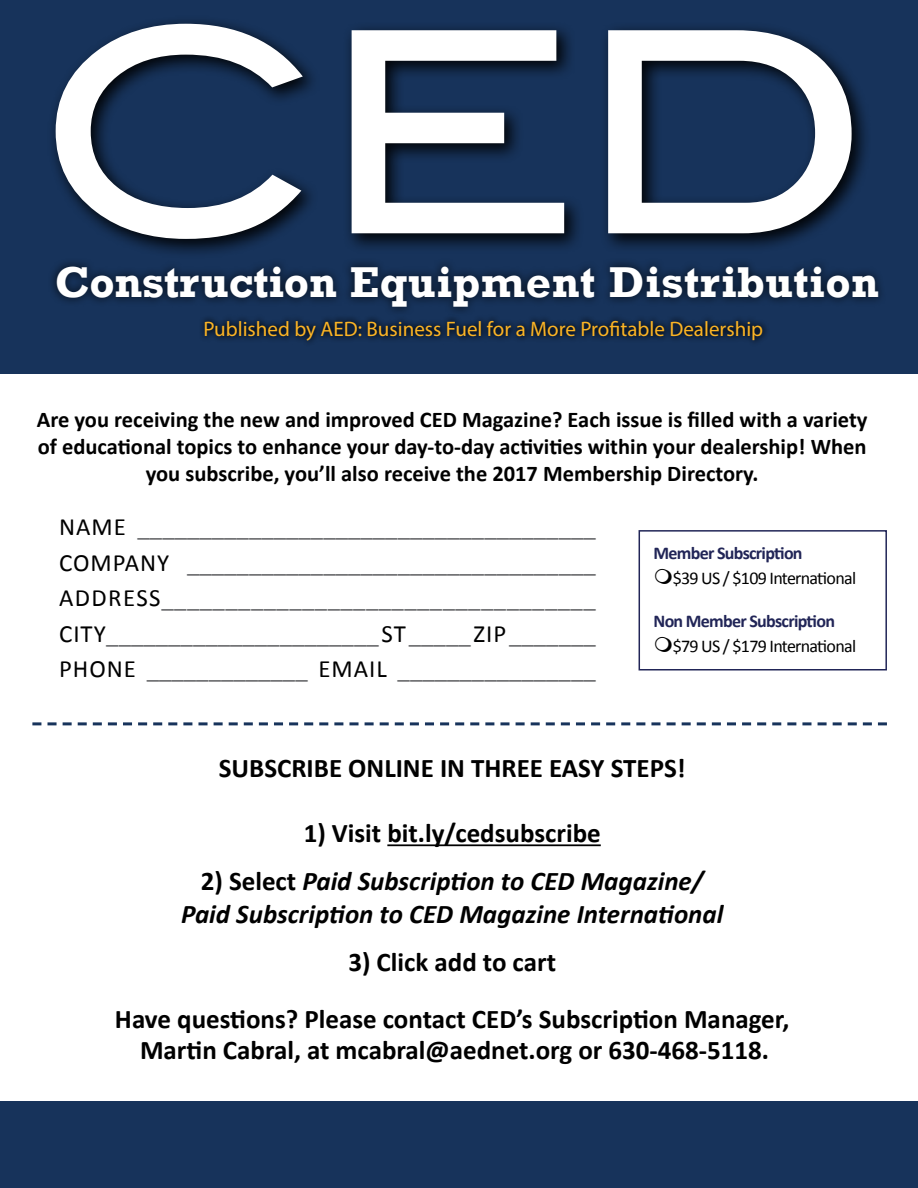
<style>
.page{position:relative;width:918px;height:1188px;background:#fff}
.page>*{position:absolute;margin:0;border:0;box-sizing:border-box;transform-origin:0 0}
.t1{font:280.5px "Blair Md ITCTT Medium";color:#fff}
.t2{font:700 44.25px "Rockwell";letter-spacing:.01em;color:#fff}
.t3{font:700 27px/57px "Calibri";color:#000;text-align:center}
.t4{font:italic 700 27px/32.4px "Calibri";color:#000;text-align:center}
.t5{font:24.9px/35.5px "Calibri";letter-spacing:.04em;color:#636466;text-align:justify}
.t6{font:700 22.5px/27px "Calibri";color:#000;text-align:center}
.t7{font:21px "Myriad Pro";color:#fcb424}
.t8{font:18px "Calibri";letter-spacing:-.04em;color:#000}
.t9{font:700 18px "Calibri";letter-spacing:-.04em;color:#212557}
.s1{color:#000}
.s2{font-style:normal}
</style>
<div class="page">
<div style="left:0;top:0;width:918px;height:373px;background:#17335b"></div>
<div style="left:639px;top:530px;width:248px;height:140px;border:2px solid #212557"></div>
<svg style="left:32px;top:722px;width:855px;height:3px"></svg>
<div style="left:0;top:1102px;width:918px;height:86px;background:#17335b"></div>
<hr style="left:387px;top:844px;width:214px;height:2px;background:#000">
<div style="left:47px;top:15px;width:825px;height:244px;background:#000;opacity:.9"></div>
<div style="left:48px;top:257px;width:839px;height:60px;background:#000;opacity:.75"></div>
<div style="left:199px;top:314px;width:570px;height:34px;background:#000;opacity:.9"></div>
<h1 class="t1" style="left:32px;top:-37px;width:843px">CED</h1>
<h2 class="t2" style="left:55px;top:256px;width:826px">Construction Equipment Distribution</h2>
<p class="t7" style="left:203px;top:316px;width:561px">Published by AED: Business Fuel for a More Profitable Dealership</p>
<p class="t6" style="left:37px;top:406px;width:832px">Are you receiving the new and improved CED Magazine? Each issue is filled with a variety of educational topics to enhance your day-to-day activities within your dealership! When you subscribe, you’ll also receive the 2017 Membership Directory.</p>
<p class="t5" style="left:59px;top:509px;width:538px"><span class="s1">NAME</span> _____________________________________ <span class="s1">COMPANY</span> _________________________________ <span class="s1">ADDRESS</span>__________________________________ <span class="s1">CITY</span>______________________ <span class="s1">ST</span> _____ <span class="s1">ZIP</span> _______ <span class="s1">PHONE</span> _____________ <span class="s1">EMAIL</span> ________________</p>
<p class="t9" style="left:654px;top:541px;width:151px">Member Subscription</p>
<p class="t8" style="left:673px;top:566px;width:185px">$39 US / $109 International</p>
<p class="t9" style="left:654px;top:610px;width:183px">Non Member Subscription</p>
<p class="t8" style="left:673px;top:635px;width:185px">$79 US / $179 International</p>
<p class="t3" style="left:219px;top:740px;width:468px">SUBSCRIBE ONLINE IN THREE EASY STEPS!</p>
<p class="t3" style="left:304px;top:805px;width:299px">1) Visit bit.ly/cedsubscribe</p>
<p class="t4" style="left:181px;top:865px;width:544px"><span class="s2">2) Select</span> Paid Subscription to CED Magazine/<br>Paid Subscription to CED Magazine International</p>
<p class="t3" style="left:115px;top:933px;width:676px">3) Click add to cart<br>Have questions? Please contact CED’s Subscription Manager,</p>
<p class="t3" style="left:140px;top:1021px;width:631px">Martin Cabral, at mcabral@aednet.org or 630-468-5118.</p>
</div>
